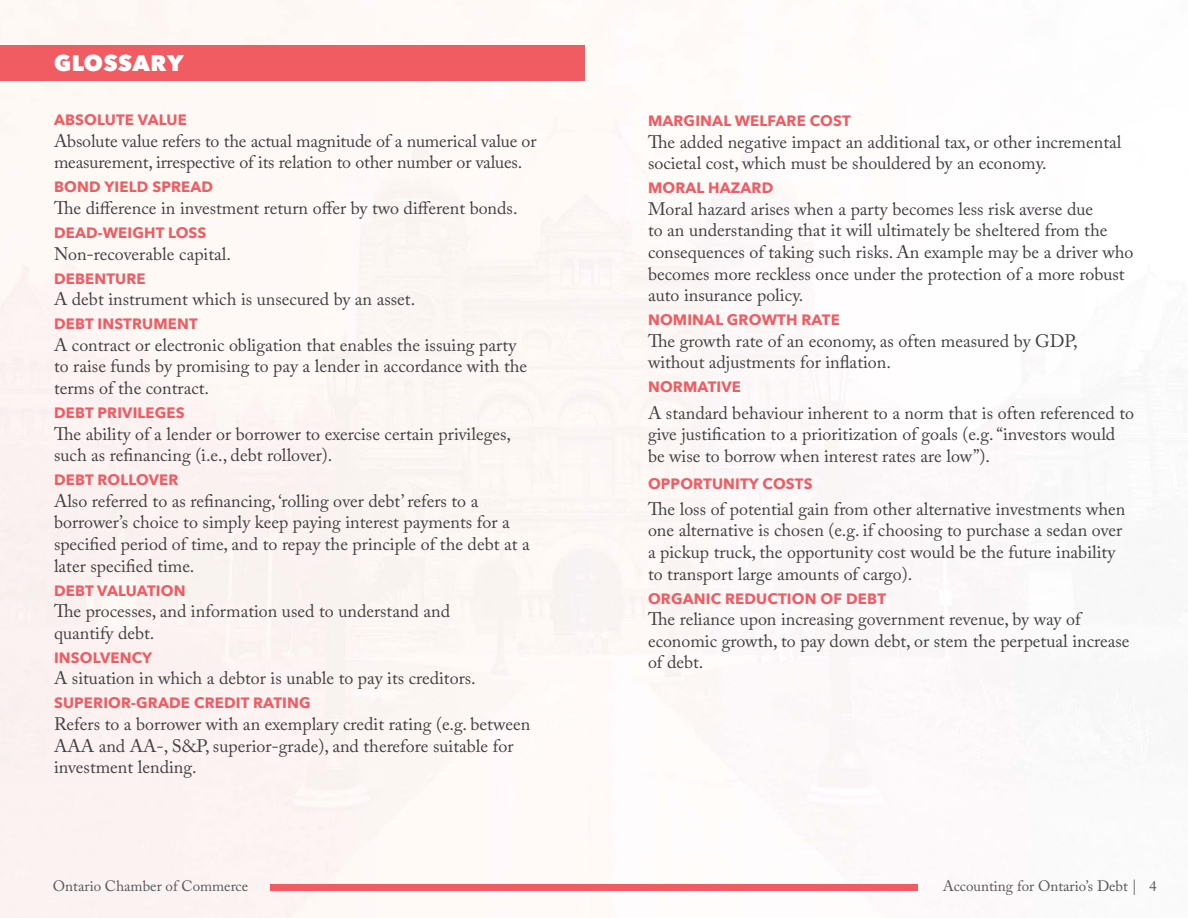
<style>
.page{position:relative;width:1188px;height:918px;background:#fff}
.page>*{position:absolute;margin:0;border:0;box-sizing:border-box;transform-origin:0 0}
.Section_Title{font:800 22.5px "Avenir Next";letter-spacing:.025em;color:#fff}
.Glossary_Definition{font:18px/21.6px "Adobe Caslon Pro";color:#414042}
.Body_Copy{font:18px/21.6px "Adobe Caslon Pro";color:#414042}
.Glossary_Title{font:700 15px "Avenir Next";letter-spacing:.01em;color:#f15b62}
.Footnotes{font:15px "Adobe Caslon Pro";color:#565659}
.Body_Copy-2{font:700 15px "Avenir Next";letter-spacing:.01em;color:#f15b62}
</style>
<div class="page">
<div style="left:0;top:0;width:1154px;height:918px;background:#fdf9f6"></div>
<div style="left:270px;top:885px;width:648px;height:6px;background:#f15b62"></div>
<div style="left:0;top:46px;width:585px;height:35px;background:#f15b62"></div>
<p class="Section_Title" style="left:54px;top:50px;width:131px">GLOSSARY</p>
<p class="Glossary_Title" style="left:54px;top:107px;width:134px">ABSOLUTE VALUE</p>
<p class="Glossary_Definition" style="left:54px;top:130px;width:484px">Absolute value refers to the actual magnitude of a numerical value or measurement, irrespective of its relation to other number or values.</p>
<p class="Glossary_Title" style="left:54px;top:174px;width:161px">BOND YIELD SPREAD</p>
<p class="Glossary_Definition" style="left:54px;top:197px;width:465px">The difference in investment return offer by two different bonds.</p>
<p class="Glossary_Title" style="left:54px;top:220px;width:154px">DEAD-WEIGHT LOSS</p>
<p class="Glossary_Definition" style="left:54px;top:242px;width:179px">Non-recoverable capital.</p>
<p class="Glossary_Title" style="left:54px;top:265px;width:93px">DEBENTURE</p>
<p class="Glossary_Definition" style="left:54px;top:288px;width:363px">A debt instrument which is unsecured by an asset.</p>
<p class="Glossary_Title" style="left:54px;top:311px;width:145px">DEBT INSTRUMENT</p>
<p class="Glossary_Definition" style="left:54px;top:334px;width:475px">A contract or electronic obligation that enables the issuing party to raise funds by promising to pay a lender in accordance with the terms of the contract.</p>
<p class="Glossary_Title" style="left:54px;top:400px;width:132px">DEBT PRIVILEGES</p>
<p class="Glossary_Definition" style="left:54px;top:422px;width:458px">The ability of a lender or borrower to exercise certain privileges, such as refinancing (i.e., debt rollover).</p>
<p class="Glossary_Title" style="left:54px;top:467px;width:126px">DEBT ROLLOVER</p>
<p class="Glossary_Definition" style="left:54px;top:490px;width:477px">Also referred to as refinancing, ‘rolling over debt’ refers to a borrower’s choice to simply keep paying interest payments for a specified period of time, and to repay the principle of the debt at a later specified time.</p>
<p class="Glossary_Title" style="left:54px;top:577px;width:133px">DEBT VALUATION</p>
<p class="Glossary_Definition" style="left:54px;top:600px;width:398px">The processes, and information used to understand and quantify debt.</p>
<p class="Glossary_Title" style="left:54px;top:644px;width:100px">INSOLVENCY</p>
<p class="Glossary_Definition" style="left:54px;top:667px;width:423px">A situation in which a debtor is unable to pay its creditors.</p>
<p class="Glossary_Title" style="left:54px;top:690px;width:258px">SUPERIOR-GRADE CREDIT RATING</p>
<p class="Glossary_Definition" style="left:54px;top:713px;width:478px">Refers to a borrower with an exemplary credit rating (e.g. between<br>AAA and AA-, S&amp;P, superior-grade), and therefore suitable for investment lending.</p>
<p class="Glossary_Title" style="left:648px;top:108px;width:204px">MARGINAL WELFARE COST</p>
<p class="Glossary_Definition" style="left:648px;top:131px;width:475px">The added negative impact an additional tax, or other incremental societal cost, which must be shouldered by an economy.</p>
<p class="Glossary_Title" style="left:648px;top:175px;width:127px">MORAL HAZARD</p>
<p class="Glossary_Definition" style="left:648px;top:198px;width:487px">Moral hazard arises when a party becomes less risk averse due<br>to an understanding that it will ultimately be sheltered from the consequences of taking such risks. An example may be a driver who becomes more reckless once under the protection of a more robust auto insurance policy.</p>
<p class="Glossary_Title" style="left:648px;top:307px;width:193px">NOMINAL GROWTH RATE</p>
<p class="Glossary_Definition" style="left:648px;top:330px;width:431px">The growth rate of an economy, as often measured by GDP, without adjustments for inflation.</p>
<p class="Glossary_Title" style="left:648px;top:374px;width:94px">NORMATIVE</p>
<p class="Body_Copy" style="left:648px;top:401px;width:488px">A standard behaviour inherent to a norm that is often referenced to give justification to a prioritization of goals (e.g. “investors would be wise to borrow when interest rates are low”).</p>
<p class="Body_Copy-2" style="left:648px;top:470px;width:166px">OPPORTUNITY COSTS</p>
<p class="Glossary_Definition" style="left:648px;top:498px;width:479px">The loss of potential gain from other alternative investments when one alternative is chosen (e.g. if choosing to purchase a sedan over a pickup truck, the opportunity cost would be the future inability to transport large amounts of cargo).</p>
<p class="Glossary_Title" style="left:648px;top:585px;width:240px">ORGANIC REDUCTION OF DEBT</p>
<p class="Glossary_Definition" style="left:648px;top:608px;width:483px">The reliance upon increasing government revenue, by way of economic growth, to pay down debt, or stem the perpetual increase of debt.</p>
<p class="Footnotes" style="left:53px;top:877px;width:197px">Ontario Chamber of Commerce</p>
<p class="Footnotes" style="left:943px;top:877px;width:215px">Accounting for Ontario’s Debt | 4</p>
</div>
